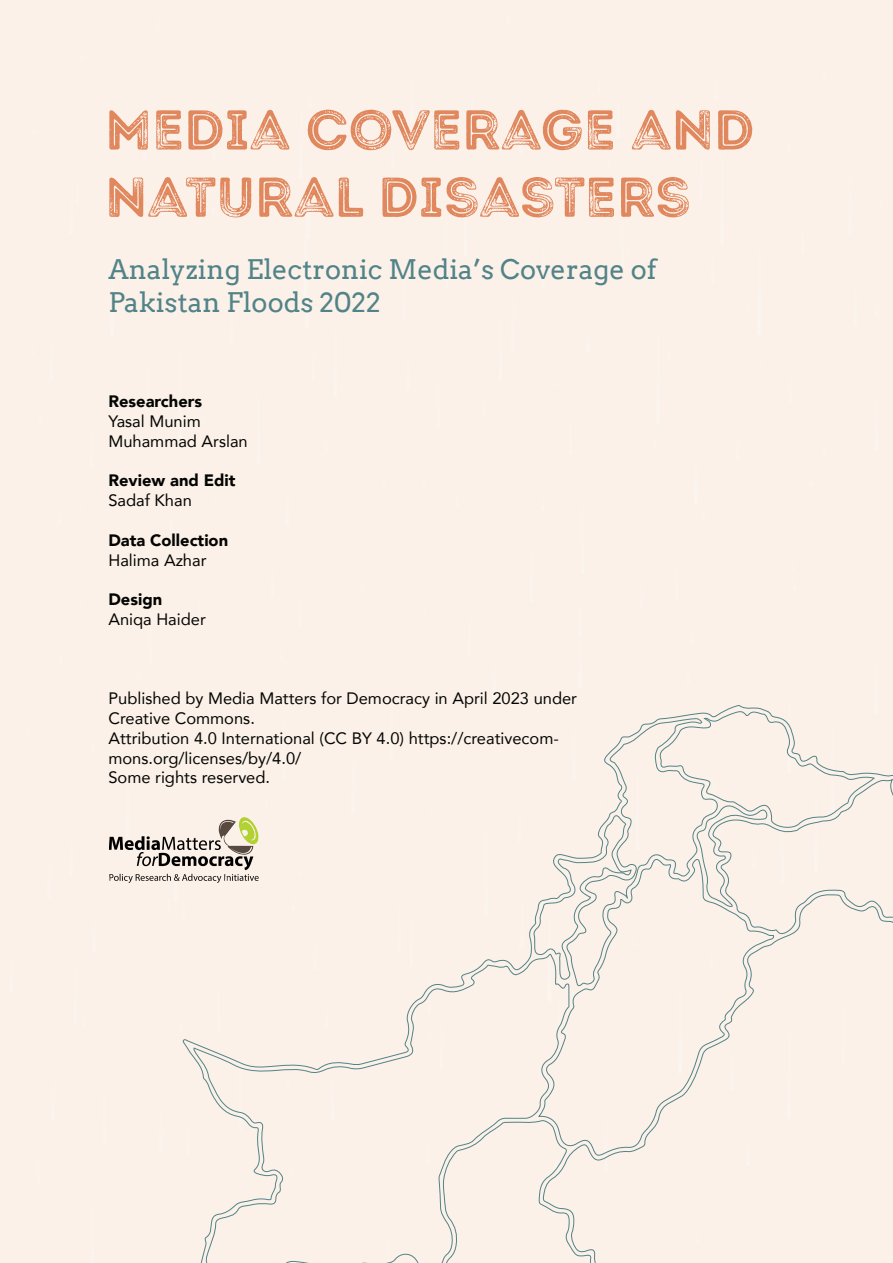
<style>
.page{position:relative;width:893px;height:1263px;background:#fbf1e8}
.page>*{position:absolute;margin:0;border:0;box-sizing:border-box;transform-origin:0 0}
.t1{font:56.1px/67.2px "Intro Rust G Base 2 Line";color:#e1875d}
.t2{font:27px/32.4px "Arvo";color:#518388}
.t3{font:16.5px/19.8px "Avenir";color:#040503}
.t4{font:900 16.5px "Avenir";color:#040503}
</style>
<div class="page">
<svg style="left:182px;top:705px;width:711px;height:558px"></svg>
<img style="left:109px;top:818px;width:150px;height:65px">
<h1 class="t1" style="left:105px;top:97px;width:651px">MEDIA COVERAGE AND<br>NATURAL DISASTERS</h1>
<h2 class="t2" style="left:108px;top:253px;width:550px">Analyzing Electronic Media’s Coverage of<br>Pakistan Floods 2022</h2>
<p class="t4" style="left:108px;top:387px;width:95px">Researchers</p>
<p class="t3" style="left:108px;top:411px;width:141px">Yasal Munim<br>Muhammad Arslan</p>
<p class="t4" style="left:108px;top:466px;width:129px">Review and Edit</p>
<p class="t3" style="left:108px;top:490px;width:85px">Sadaf Khan</p>
<p class="t4" style="left:108px;top:526px;width:121px">Data Collection</p>
<p class="t3" style="left:108px;top:549px;width:100px">Halima Azhar</p>
<p class="t4" style="left:108px;top:585px;width:55px">Design</p>
<p class="t3" style="left:108px;top:609px;width:99px">Aniqa Haider</p>
<p class="t3" style="left:108px;top:688px;width:470px">Published by Media Matters for Democracy in April 2023 under Creative Commons.<br>Attribution 4.0 International (CC BY 4.0) https://creativecom&shy;mons.org/licenses/by/4.0/<br>Some rights reserved.</p>
</div>
